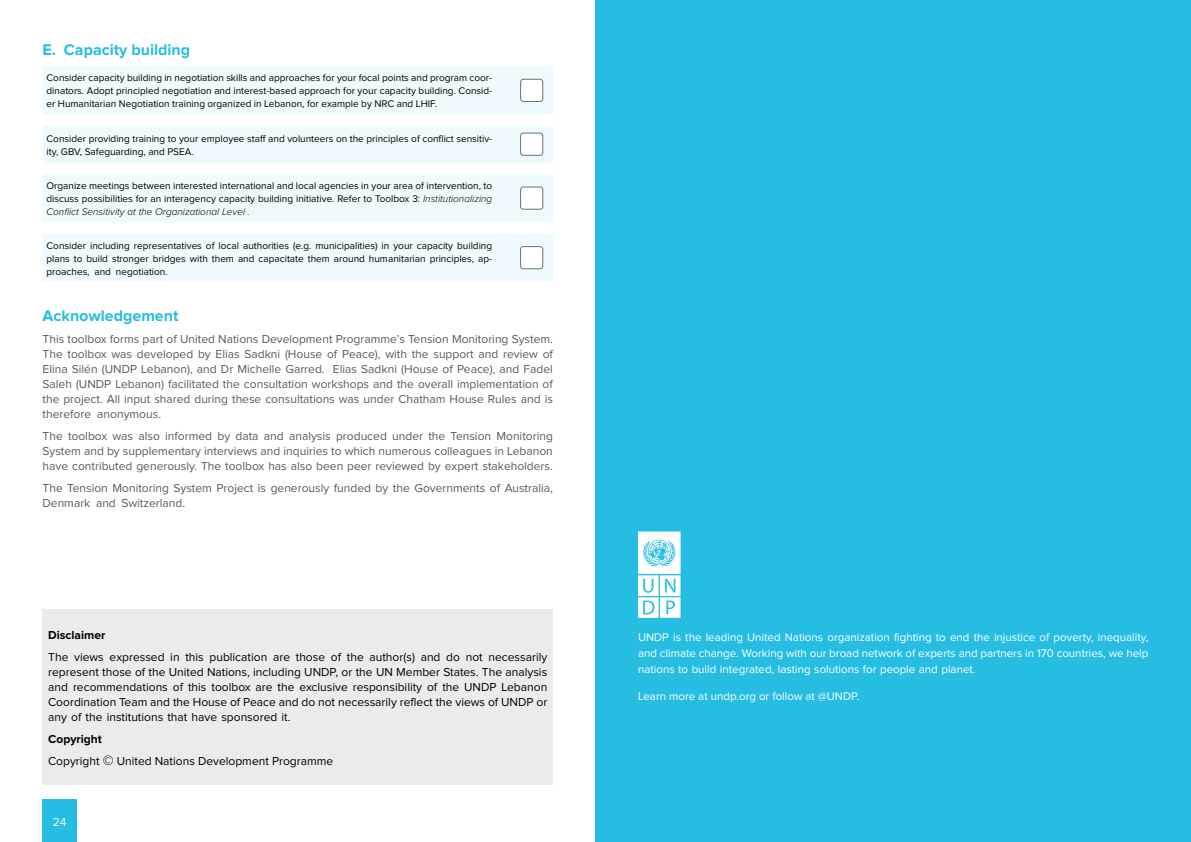
<style>
.page{position:relative;width:1191px;height:842px;background:#fff}
.page>*{position:absolute;margin:0;border:0;box-sizing:border-box;transform-origin:0 0}
.t1{font:700 16px "Proxima Nova";color:#26bde2}
.t2{font:12px/15px "Proxima Nova";color:#58595b;text-align:justify}
.t3{font:12px/15px "Proxima Nova";color:#000;text-align:justify}
.t4{font:700 12px "Proxima Nova";color:#000}
.t5{font:12px "Proxima Nova";color:#fff}
.t6{font:11.5px/16px "Proxima Nova";color:#fff;text-align:justify}
.t7{font:10px/13px "Proxima Nova";color:#000;text-align:justify}
.s1{font-weight:300;font-style:italic}
.s2{font-weight:700}
.s3{font-size:14px}
</style>
<div class="page">
<div style="left:43px;top:799px;width:34px;height:43px;background:#26bde2"></div>
<svg style="left:43px;top:66px;width:510px;height:216px;fill:#eefafd"></svg>
<div style="left:520px;top:79px;width:23px;height:22px;background:#fff;border-radius:3px"></div>
<div style="left:520px;top:79px;width:23px;height:23px;border:1px solid #6d6e71;border-radius:3px"></div>
<div style="left:520px;top:133px;width:23px;height:22px;background:#fff;border-radius:3px"></div>
<div style="left:520px;top:133px;width:23px;height:23px;border:1px solid #6d6e71;border-radius:3px"></div>
<div style="left:520px;top:187px;width:23px;height:22px;background:#fff;border-radius:3px"></div>
<div style="left:520px;top:187px;width:23px;height:22px;border:1px solid #6d6e71;border-radius:3px"></div>
<div style="left:520px;top:247px;width:23px;height:22px;background:#fff;border-radius:3px"></div>
<div style="left:520px;top:246px;width:23px;height:23px;border:1px solid #6d6e71;border-radius:3px"></div>
<div style="left:595px;top:0;width:596px;height:842px;background:#26bde2"></div>
<svg style="left:638px;top:531px;width:42px;height:87px;background:#cff0f8"></svg>
<div style="left:43px;top:609px;width:510px;height:176px;background:#ebebec"></div>
<h1 class="t1" style="left:43px;top:43px;width:149px">E. Capacity building</h1>
<p class="t7" style="left:47px;top:72px;width:447px">Consider capacity building in negotiation skills and approaches for your focal points and program coor&shy;dinators. Adopt principled negotiation and interest-based approach for your capacity building. Consid&shy;er Humanitarian Negotiation training organized in Lebanon, for example by NRC and LHIF.</p>
<p class="t7" style="left:47px;top:132px;width:447px">Consider providing training to your employee staff and volunteers on the principles of conflict sensitiv&shy;ity, GBV, Safeguarding, and PSEA.</p>
<p class="t7" style="left:47px;top:180px;width:447px">Organize meetings between interested international and local agencies in your area of intervention, to discuss possibilities for an interagency capacity building initiative. Refer to Toolbox 3: <span class="s1">Institutionalizing Conflict Sensitivity at the Organizational Level .</span></p>
<p class="t7" style="left:47px;top:239px;width:447px">Consider including representatives of local authorities (e.g. municipalities) in your capacity building plans to build stronger bridges with them and capacitate them around humanitarian principles, ap&shy;proaches, and negotiation.</p>
<h1 class="t1" style="left:43px;top:308px;width:137px">Acknowledgement</h1>
<p class="t2" style="left:43px;top:332px;width:512px">This toolbox forms part of United Nations Development Programme’s Tension Monitoring System.<br>The toolbox was developed by Elias Sadkni (House of Peace), with the support and review of Elina Silén (UNDP Lebanon), and Dr Michelle Garred. Elias Sadkni (House of Peace), and Fadel Saleh (UNDP Lebanon) facilitated the consultation workshops and the overall implementation of the project. All input shared during these consultations was under Chatham House Rules and is therefore anonymous.</p>
<p class="t2" style="left:43px;top:429px;width:512px">The toolbox was also informed by data and analysis produced under the Tension Monitoring System and by supplementary interviews and inquiries to which numerous colleagues in Lebanon have contributed generously. The toolbox has also been peer reviewed by expert stakeholders.</p>
<p class="t2" style="left:43px;top:481px;width:512px">The Tension Monitoring System Project is generously funded by the Governments of Australia,<br>Denmark and Switzerland.</p>
<p class="t4" style="left:48px;top:629px;width:59px">Disclaimer</p>
<p class="t3" style="left:48px;top:650px;width:500px">The views expressed in this publication are those of the author(s) and do not necessarily represent those of the United Nations, including UNDP, or the UN Member States. The analysis and recommendations of this toolbox are the exclusive responsibility of the UNDP Lebanon Coordination Team and the House of Peace and do not necessarily reflect the views of UNDP or any of the institutions that have sponsored it.</p>
<p class="t3" style="left:48px;top:729px;width:286px;line-height:22.1px"><span class="s2">Copyright<br></span>Copyright <span class="s3">©</span> United Nations Development Programme</p>
<p class="t5" style="left:53px;top:816px;width:15px">24</p>
<p class="t6" style="left:638px;top:630px;width:512px">UNDP is the leading United Nations organization fighting to end the injustice of poverty, inequality, and climate change. Working with our broad network of experts and partners in 170 countries, we help nations to build integrated, lasting solutions for people and planet.</p>
<p class="t6" style="left:638px;top:689px;width:223px">Learn more at undp.org or follow at @UNDP.</p>
</div>
